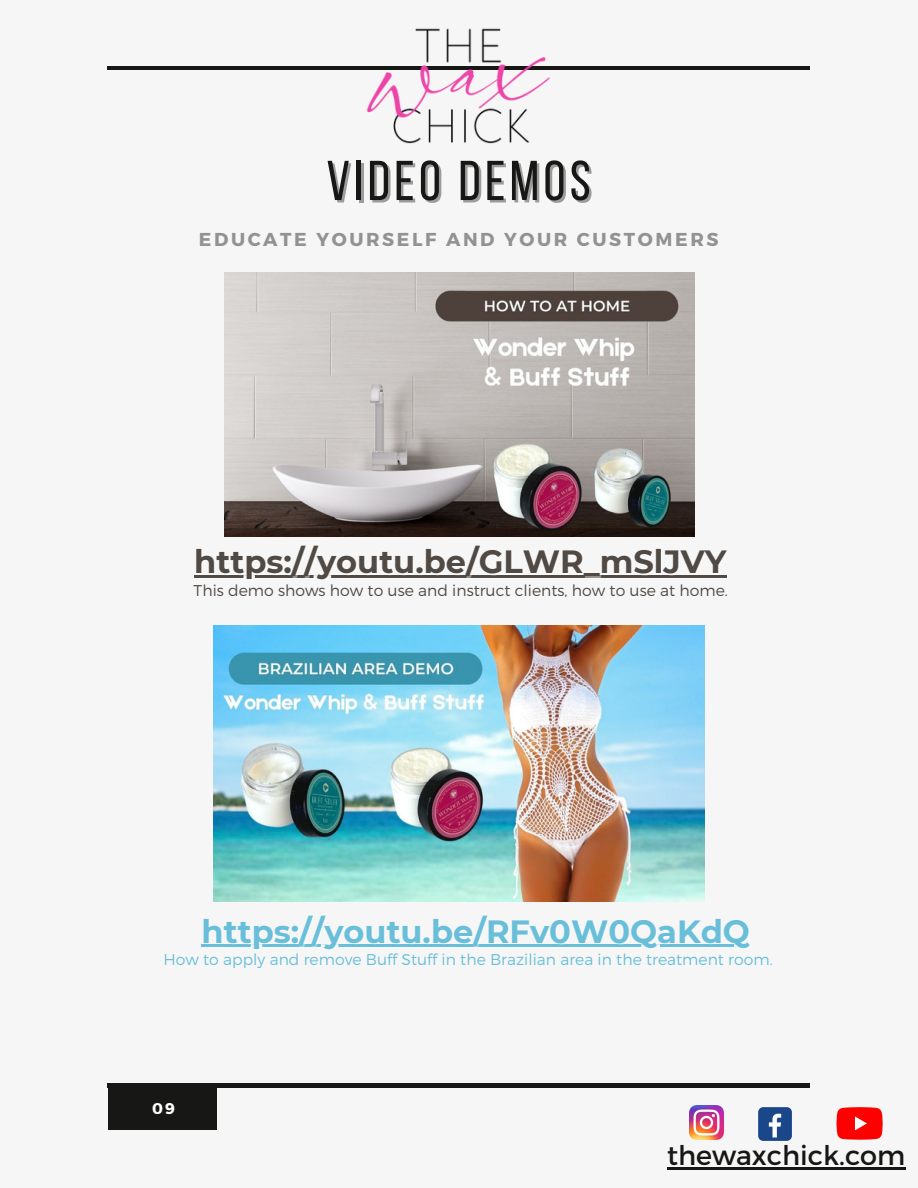
<style>
.page{position:relative;width:918px;height:1188px;background:#fff}
.page>*{position:absolute;margin:0;border:0;box-sizing:border-box;transform-origin:0 0}
.t1{font:55.95px "Bebas Neue";letter-spacing:.08em;color:#171716}
.t2{font:700 32.1px "Montserrat";color:#504944}
.t3{font:700 32.1px "Montserrat";color:#69bfda}
.t4{font:27px "Montserrat";color:#171716}
.t5{font:700 18.75px "Montserrat";letter-spacing:.14em;color:#929292}
.t6{font:300 15.6px "Montserrat";color:#69bfda}
.t7{font:300 15.6px "Montserrat";color:#504944}
.t8{font:700 15.6px "Montserrat";color:#fff}
</style>
<div class="page">
<img style="left:107px;top:27px;width:799px;height:1143px">
<hr style="left:194px;top:576px;width:532px;height:2px;background:#504944">
<hr style="left:202px;top:945px;width:548px;height:2px;background:#69bfda">
<img style="left:689px;top:1106px;width:34px;height:34px">
<div style="left:758px;top:1107px;width:34px;height:34px;background:#1a4789;border-radius:5px"></div>
<svg style="left:769px;top:1114px;width:12px;height:24px"></svg>
<svg style="left:837px;top:1107px;width:46px;height:33px"></svg>
<p class="t1" style="left:326px;top:158px;width:266px">VIDEO DEMOS</p>
<p class="t5" style="left:199px;top:227px;width:521px">EDUCATE YOURSELF AND YOUR CUSTOMERS</p>
<p class="t2" style="left:194px;top:542px;width:534px">https://youtu.be/GLWR_mSlJVY</p>
<p class="t7" style="left:194px;top:580px;width:536px">This demo shows how to use and instruct clients, how to use at home.</p>
<p class="t3" style="left:202px;top:911px;width:550px">https://youtu.be/RFv0W0QaKdQ</p>
<p class="t6" style="left:163px;top:949px;width:611px">How to apply and remove Buff Stuff in the Brazilian area in the treatment room.</p>
<p class="t8" style="left:152px;top:1099px;width:24px">09</p>
<p class="t4" style="left:667px;top:1138px;width:240px">thewaxchick.com</p>
</div>
